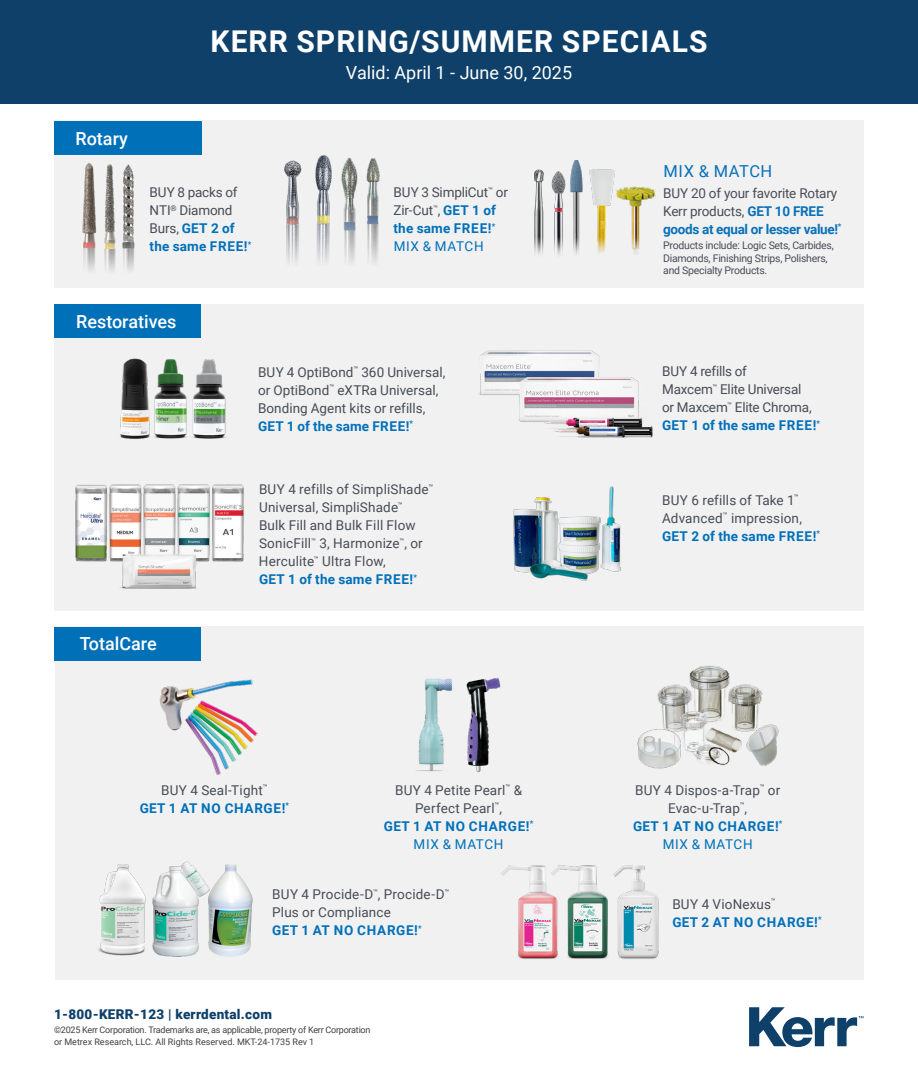
<style>
.page{position:relative;width:918px;height:1080px;background:#fff}
.page>*{position:absolute;margin:0;border:0;box-sizing:border-box;transform-origin:0 0}
.t1{font:700 30px "Roboto";letter-spacing:.035em;color:#fff}
.t2{font:500 18px "Roboto";color:#fff}
.t3{font:18px "Roboto";color:#fff}
.t4{font:16.5px "Roboto";letter-spacing:.035em;color:#0871b9}
.t5{font:13.5px/18px "Roboto";letter-spacing:.005em;color:#474c55}
.t6{font:13.5px/18px "Roboto";letter-spacing:-.015em;color:#474c55}
.t7{font:13.5px/18px "Roboto";letter-spacing:-.015em;color:#484d56}
.t8{font:700 13.5px/18px "Roboto";letter-spacing:.055em;color:#0070b9;text-align:center}
.t9{font:900 13.5px "Roboto";letter-spacing:.02em;color:#0e406a}
.t10{font:10.5px/12.6px "Roboto";letter-spacing:-.025em;color:#484d56}
.t11{font:9px/12px "Roboto";letter-spacing:-.025em;color:#414042}
.s1{font-weight:700;color:#0070b9}
.s2{color:#0070b9}
.s3{font-weight:700;color:#0871b9}
.s4{font-weight:400;color:#474c55}
</style>
<div class="page">
<div style="left:0;top:0;width:918px;height:104px;background:#0e406a"></div>
<svg style="left:749px;top:1007px;width:114px;height:40px"></svg>
<div style="left:55px;top:304px;width:809px;height:307px;background:#f1f1f2"></div>
<div style="left:55px;top:304px;width:146px;height:34px;background:#0070b9"></div>
<img style="left:75px;top:484px;width:169px;height:105px">
<img style="left:479px;top:350px;width:174px;height:88px">
<img style="left:120px;top:358px;width:30px;height:81px">
<img style="left:154px;top:359px;width:72px;height:80px">
<img style="left:513px;top:486px;width:108px;height:95px">
<div style="left:54px;top:120px;width:810px;height:168px;background:#f1f1f2"></div>
<div style="left:54px;top:121px;width:147px;height:34px;background:#0070b9"></div>
<img style="left:122px;top:164px;width:13px;height:107px">
<img style="left:104px;top:164px;width:12px;height:107px">
<img style="left:82px;top:163px;width:15px;height:108px">
<img style="left:534px;top:160px;width:122px;height:95px">
<img style="left:284px;top:155px;width:96px;height:108px">
<div style="left:55px;top:627px;width:808px;height:353px;background:#f1f1f2"></div>
<div style="left:55px;top:627px;width:146px;height:34px;background:#0070b9"></div>
<img style="left:159px;top:679px;width:99px;height:96px">
<img style="left:466px;top:678px;width:35px;height:95px">
<img style="left:416px;top:678px;width:36px;height:93px">
<img style="left:657px;top:665px;width:106px;height:101px">
<img style="left:637px;top:726px;width:46px;height:43px">
<img style="left:746px;top:723px;width:33px;height:43px">
<img style="left:501px;top:865px;width:158px;height:94px">
<img style="left:98px;top:864px;width:48px;height:92px">
<img style="left:209px;top:864px;width:44px;height:93px">
<img style="left:152px;top:861px;width:57px;height:96px">
<h2 class="t2" style="left:75px;top:126px;width:54px">Rotary</h2>
<h1 class="t1" style="left:211px;top:20px;width:498px">KERR SPRING/SUMMER SPECIALS</h1>
<h2 class="t3" style="left:346px;top:60px;width:228px">Valid: April 1 - June 30, 2025</h2>
<p class="t6" style="left:150px;top:183px;width:103px">BUY 8 packs of<br>NTI<sup>®</sup> Diamond<br>Burs, <span class="s1">GET 2 of the same FREE!</span><sup>*</sup></p>
<p class="t5" style="left:393px;top:183px;width:116px">BUY 3 SimpliCut<sup>™</sup> or<br>Zir-Cut<sup>™</sup>, <span class="s1">GET 1 of the same FREE!</span><sup>*<br></sup><span class="s2">MIX &amp; MATCH</span></p>
<p class="t4" style="left:664px;top:159px;width:110px">MIX &amp; MATCH</p>
<p class="t7" style="left:663px;top:183px;width:180px">BUY 20 of your favorite Rotary<br>Kerr products, <span class="s3">GET 10 FREE goods at equal or lesser value!</span><sup>*</sup></p>
<p class="t10" style="left:663px;top:239px;width:172px">Products include: Logic Sets, Carbides,<br>Diamonds, Finishing Strips, Polishers, and Specialty Products.</p>
<h2 class="t2" style="left:76px;top:309px;width:102px">Restoratives</h2>
<h2 class="t2" style="left:80px;top:631px;width:78px">TotalCare</h2>
<p class="t5" style="left:258px;top:363px;width:189px">BUY 4 OptiBond<sup>™</sup> 360 Universal, or OptiBond<sup>™</sup> eXTRa Universal,<br>Bonding Agent kits or refills,<br><span class="s1">GET 1 of the same FREE!</span><sup>*</sup></p>
<p class="t5" style="left:259px;top:480px;width:176px">BUY 4 refills of SimpliShade<sup>™<br></sup>Universal, SimpliShade<sup>™<br></sup>Bulk Fill and Bulk Fill Flow<br>SonicFill<sup>™</sup> 3, Harmonize<sup>™</sup>, or<br>Herculite<sup>™</sup> Ultra Flow,<br><span class="s1">GET 1 of the same FREE!</span><sup>*</sup></p>
<p class="t6" style="left:662px;top:362px;width:160px">BUY 4 refills of<br>Maxcem<sup>™</sup> Elite Universal<br>or Maxcem<sup>™</sup> Elite Chroma,<br><span class="s1">GET 1 of the same FREE!</span><sup>*</sup></p>
<p class="t5" style="left:662px;top:491px;width:160px">BUY 6 refills of Take 1<sup>™<br></sup>Advanced<sup>™</sup> impression,<br><span class="s1">GET 2 of the same FREE!</span><sup>*</sup></p>
<p class="t8" style="left:140px;top:781px;width:151px"><span class="s4">BUY 4 Seal-Tight</span><sup>™<br></sup>GET 1 AT NO CHARGE!<sup>*</sup></p>
<p class="t5" style="left:384px;top:781px;width:151px;text-align:center">BUY 4 Petite Pearl<sup>™</sup> &amp;<br>Perfect Pearl<sup>™</sup>,<br><span class="s1">GET 1 AT NO CHARGE!</span><sup>*<br></sup><span class="s2">MIX &amp; MATCH</span></p>
<p class="t5" style="left:633px;top:781px;width:151px;text-align:center">BUY 4 Dispos-a-Trap<sup>™</sup> or<br>Evac-u-Trap<sup>™</sup>,<br><span class="s1">GET 1 AT NO CHARGE!</span><sup>*<br></sup><span class="s2">MIX &amp; MATCH</span></p>
<p class="t5" style="left:272px;top:885px;width:178px">BUY 4 Procide-D<sup>™</sup>, Procide-D<sup>™<br></sup>Plus or Compliance<br><span class="s1">GET 1 AT NO CHARGE!</span><sup>*</sup></p>
<p class="t9" style="left:54px;top:1005px;width:220px">1-800-KERR-123 | kerrdental.com</p>
<p class="t11" style="left:54px;top:1023px;width:318px">©2025 Kerr Corporation. Trademarks are, as applicable, property of Kerr Corporation or Metrex Research, LLC. All Rights Reserved. MKT-24-1735 Rev 1</p>
<p class="t8" style="left:672px;top:894px;width:151px;text-align:left"><span class="s4">BUY 4 VioNexus</span><sup>™<br></sup>GET 2 AT NO CHARGE!<sup>*</sup></p>
</div>
